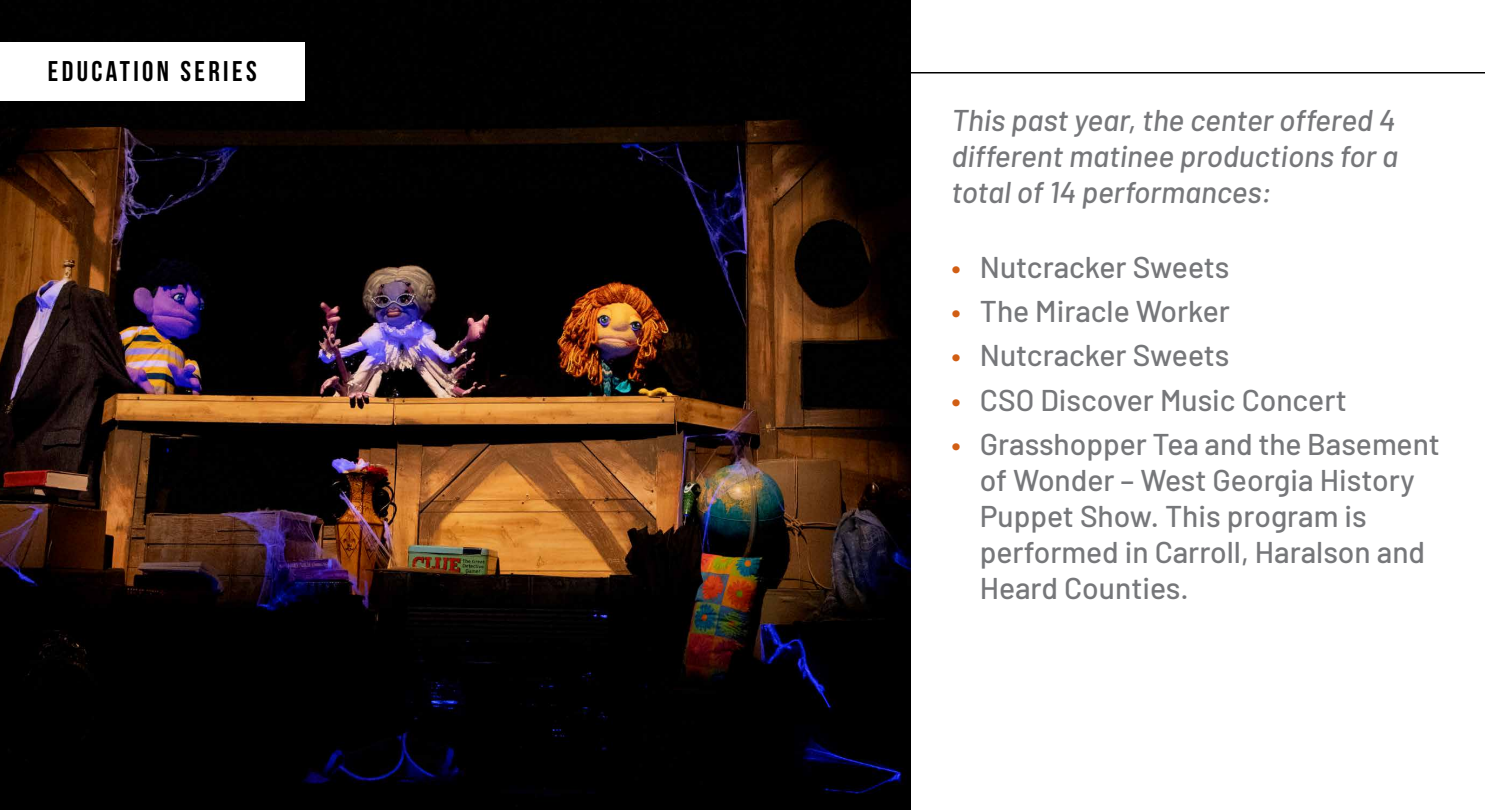
<style>
.page{position:relative;width:1485px;height:810px;background:#fff}
.page>*{position:absolute;margin:0;border:0;box-sizing:border-box;transform-origin:0 0}
.t1{font:500 30px/36px "Barlow";color:#76777a}
.t2{font:italic 500 30px/36px "Barlow";color:#76777a;text-align:justify}
.t3{font:28.5px "Bebas Neue";letter-spacing:.12em;color:#000}
.s1{color:#d15e14}
</style>
<div class="page">
<img style="left:0;top:0;width:910px;height:810px">
<hr style="left:304px;top:72px;width:1181px;height:2px;background:#000">
<div style="left:0;top:42px;width:304px;height:58px;background:#fff"></div>
<p class="t3" style="left:48px;top:56px;width:210px">EDUCATION SERIES</p>
<p class="t2" style="left:951px;top:99px;width:448px">This past year, the center offered 4 different matinee productions for a total of 14 performances:</p>
<p class="t1" style="left:951px;top:247px;width:280px"><span class="s1">•</span> Nutcracker Sweets</p>
<p class="t1" style="left:951px;top:291px;width:280px"><span class="s1">•</span> The Miracle Worker</p>
<p class="t1" style="left:951px;top:335px;width:280px"><span class="s1">•</span> Nutcracker Sweets</p>
<p class="t1" style="left:951px;top:379px;width:397px"><span class="s1">•</span> CSO Discover Music Concert</p>
<p class="t1" style="left:980px;top:424px;width:462px;text-indent:-28px"><span class="s1">•</span> Grasshopper Tea and the Basement of Wonder – West Georgia History<br>Puppet Show. This program is performed in Carroll, Haralson and<br>Heard Counties.</p>
</div>
